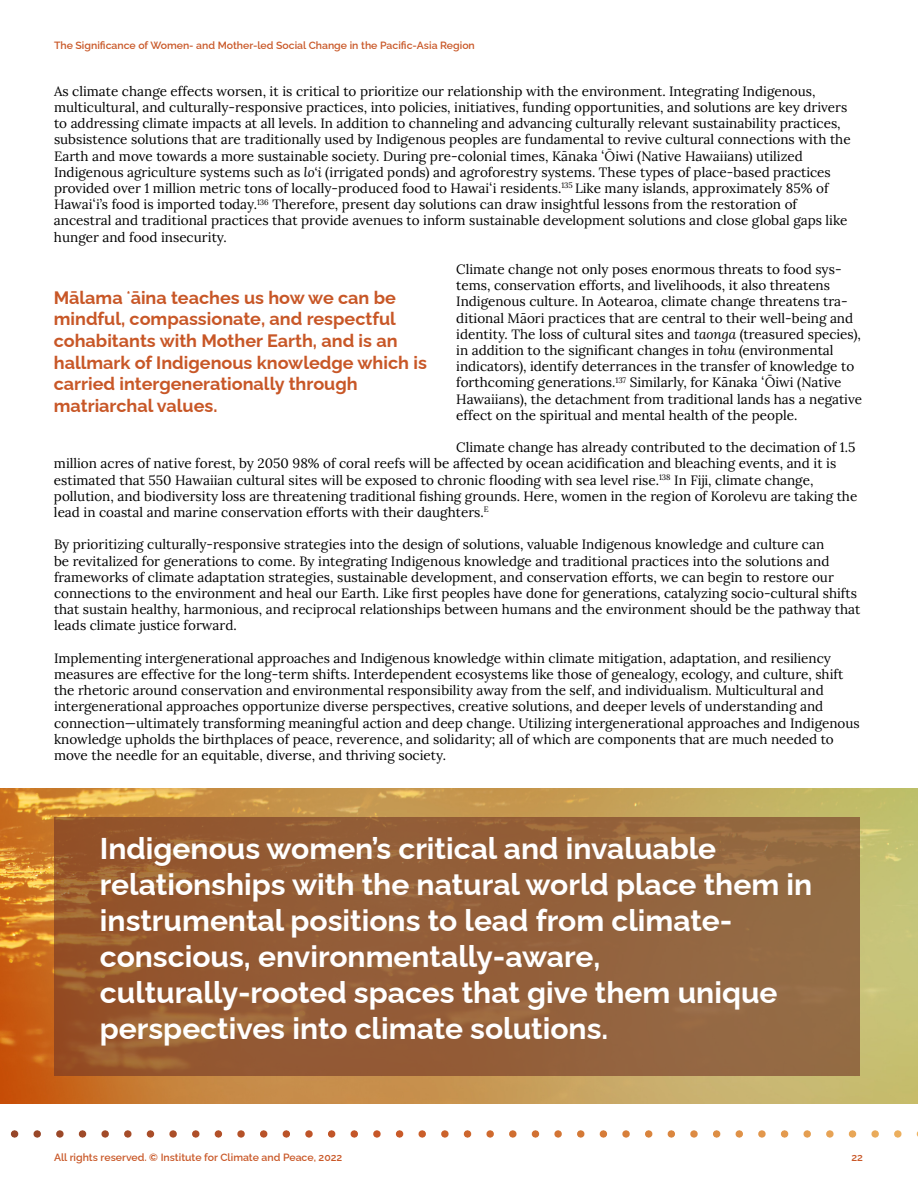
<style>
.page{position:relative;width:918px;height:1188px;background:#fff}
.page>*{position:absolute;margin:0;border:0;box-sizing:border-box;transform-origin:0 0}
.t1{font:100 30px/36px "Raleway";color:#fff}
.t2{font:100 18px/21.6px "Raleway";color:#c85727}
.t3{font:13.5px/16.2px "Lora";color:#000101}
.t4{font:100 10.5px "Raleway";color:#c95828}
.s1{font-style:italic}
</style>
<div class="page">
<svg style="left:10px;top:1130px;width:908px;height:8px"></svg>
<img style="left:0;top:788px;width:918px;height:316px">
<svg style="left:54px;top:817px;width:806px;height:259px;background:#946039"></svg>
<p class="t4" style="left:54px;top:37px;width:422px">The Significance of Women- and Mother-led Social Change in the Pacific-Asia Region</p>
<p class="t3" style="left:54px;top:82px;width:798px">As climate change effects worsen, it is critical to prioritize our relationship with the environment. Integrating Indigenous, multicultural, and culturally-responsive practices, into policies, initiatives, funding opportunities, and solutions are key drivers to addressing climate impacts at all levels. In addition to channeling and advancing culturally relevant sustainability practices, subsistence solutions that are traditionally used by Indigenous peoples are fundamental to revive cultural connections with the Earth and move towards a more sustainable society. During pre-colonial times, Kānaka ʻŌiwi (Native Hawaiians) utilized Indigenous agriculture systems such as <span class="s1">lo‘i</span> (irrigated ponds) and agroforestry systems. These types of place-based practices provided over 1 million metric tons of locally-produced food to Hawaiʻi residents.<sup>135</sup> Like many islands, approximately 85% of Hawaiʻi’s food is imported today.<sup>136</sup> Therefore, present day solutions can draw insightful lessons from the restoration of ancestral and traditional practices that provide avenues to inform sustainable development solutions and close global gaps like hunger and food insecurity.</p>
<p class="t3" style="left:456px;top:260px;width:407px">Climate change not only poses enormous threats to food sys&shy;tems, conservation efforts, and livelihoods, it also threatens Indigenous culture. In Aotearoa, climate change threatens tra&shy;ditional Māori practices that are central to their well-being and identity. The loss of cultural sites and <span class="s1">taonga</span> (treasured species), in addition to the significant changes in <span class="s1">tohu</span> (environmental indicators), identify deterrances in the transfer of knowledge to forthcoming generations.<sup>137</sup> Similarly, for Kānaka ʻŌiwi (Native Hawaiians), the detachment from traditional lands has a negative effect on the spiritual and mental health of the people.</p>
<p class="t3" style="left:54px;top:438px;width:805px;text-indent:402px">Climate change has already contributed to the decimation of 1.5 million acres of native forest, by 2050 98% of coral reefs will be affected by ocean acidification and bleaching events, and it is estimated that 550 Hawaiian cultural sites will be exposed to chronic flooding with sea level rise.<sup>138</sup> In Fiji, climate change, pollution, and biodiversity loss are threatening traditional fishing grounds. Here, women in the region of Korolevu are taking the lead in coastal and marine conservation efforts with their daughters.<sup>E</sup></p>
<p class="t3" style="left:54px;top:536px;width:808px">By prioritizing culturally-responsive strategies into the design of solutions, valuable Indigenous knowledge and culture can<br>be revitalized for generations to come. By integrating Indigenous knowledge and traditional practices into the solutions and frameworks of climate adaptation strategies, sustainable development, and conservation efforts, we can begin to restore our connections to the environment and heal our Earth. Like first peoples have done for generations, catalyzing socio-cultural shifts that sustain healthy, harmonious, and reciprocal relationships between humans and the environment should be the pathway that leads climate justice forward.</p>
<p class="t3" style="left:54px;top:649px;width:807px">Implementing intergenerational approaches and Indigenous knowledge within climate mitigation, adaptation, and resiliency measures are effective for the long-term shifts. Interdependent ecosystems like those of genealogy, ecology, and culture, shift the rhetoric around conservation and environmental responsibility away from the self, and individualism. Multicultural and intergenerational approaches opportunize diverse perspectives, creative solutions, and deeper levels of understanding and connection—ultimately transforming meaningful action and deep change. Utilizing intergenerational approaches and Indigenous knowledge upholds the birthplaces of peace, reverence, and solidarity; all of which are components that are much needed to move the needle for an equitable, diverse, and thriving society.</p>
<h2 class="t2" style="left:54px;top:285px;width:375px">Mālama ʻāina teaches us how we can be mindful, compassionate, and respectful cohabitants with Mother Earth, and is an hallmark of Indigenous knowledge which is carried intergenerationally through matriarchal values.</h2>
<p class="t1" style="left:100px;top:827px;width:714px">Indigenous women’s critical and invaluable relationships with the natural world place them in instrumental positions to lead from climate&shy;conscious, environmentally-aware, culturally-rooted spaces that give them unique perspectives into climate solutions.</p>
<p class="t4" style="left:54px;top:1149px;width:290px">All rights reserved. © Institute for Climate and Peace, 2022</p>
<p class="t4" style="left:851px;top:1149px;width:13px">22</p>
</div>
